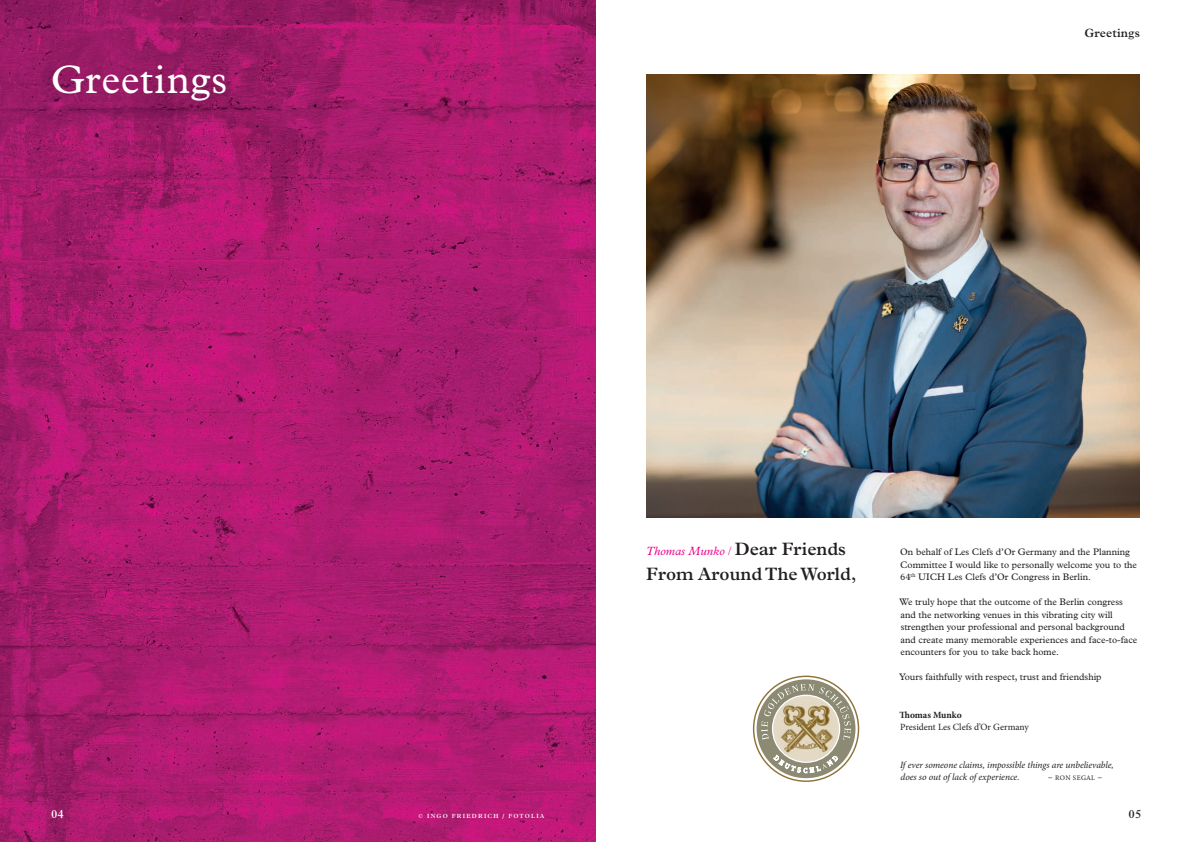
<style>
.page{position:relative;width:1191px;height:842px;background:#fff}
.page>*{position:absolute;margin:0;border:0;box-sizing:border-box;transform-origin:0 0}
.t1{font:40px "Plantin";letter-spacing:.02em;color:#fff}
.t2{font:600 18px "Plantin";color:#231f20}
.t3{font:italic 12px "Plantin";color:#ed028c}
.t4{font:600 12px "Plantin";letter-spacing:.01em;color:#231f20}
.t5{font:600 12px "Plantin";color:#fff}
.t6{font:9.5px/12.5px "Plantin";color:#231f20}
.t7{font:italic 9.5px/12.5px "Minion Pro";letter-spacing:-.005em;color:#231f20}
.t8{font:9.5px "Minion Pro";color:#231f20}
.t9{font:700 9.5px "Minion Pro";color:#231f20}
.t10{font:7px "Minion Pro";letter-spacing:.055em;color:#231f20}
.t11{font:600 6px "Plantin";letter-spacing:.2em;color:#fff}
.s1{font-style:normal}
.s2{font-weight:600;font-style:normal;font-size:18px;color:#231f20}
.s3{font-size:9.5px}
</style>
<div class="page">
<img style="left:646px;top:75px;width:494px;height:443px">
<svg style="left:752px;top:675px;width:108px;height:107px"></svg>
<img style="left:0;top:0;width:595px;height:842px">
<h1 class="t1" style="left:51px;top:56px;width:177px">Greetings</h1>
<p class="t4" style="left:1084px;top:26px;width:57px">Greetings</p>
<p class="t5" style="left:51px;top:806px;width:14px">04</p>
<p class="t11" style="left:418px;top:812px;width:127px">© INGO FRIEDRICH / FOTOLIA</p>
<p class="t3" style="left:646px;top:544px;width:202px">Thomas Munko <span class="s1">/</span> <span class="s2">Dear Friends</span></p>
<h2 class="t2" style="left:646px;top:563px;width:211px">From Around The World,</h2>
<p class="t6" style="left:900px;top:546px;width:238px">On behalf of Les Clefs d’Or Germany and the Planning<br>Committee I would like to personally welcome you to the<br>64<sup>th</sup> UICH Les Clefs d’Or Congress in Berlin.</p>
<p class="t6" style="left:899px;top:596px;width:239px">We truly hope that the outcome of the Berlin congress and the networking venues in this vibrating city will strengthen your professional and personal background and create many memorable experiences and face-to-face encounters for you to take back home.</p>
<p class="t6" style="left:899px;top:671px;width:204px">Yours faithfully with respect, trust and friendship</p>
<p class="t9" style="left:910px;top:708px;width:53px">omas Munko</p>
<p class="t8" style="left:900px;top:721px;width:130px">President Les Clefs d’Or Germany</p>
<p class="t7" style="left:900px;top:758px;width:215px">If ever someone claims, impossible things are unbelievable, does so out of lack of experience.</p>
<p class="t10" style="left:1048px;top:773px;width:56px"><span class="s3">–</span> RON SEGAL <span class="s3">–</span></p>
<p class="t4" style="left:1128px;top:806px;width:14px">05</p>
</div>
